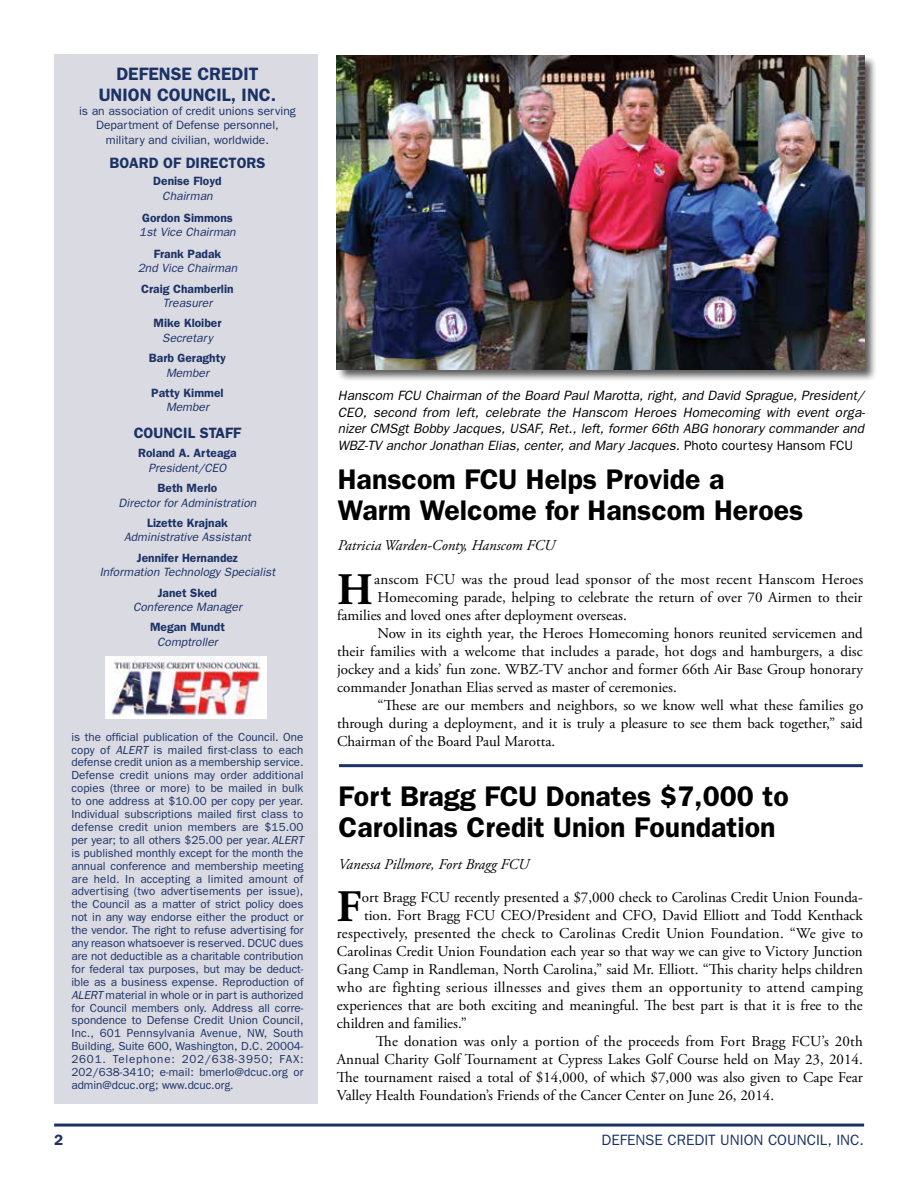
<style>
.page{position:relative;width:918px;height:1188px;background:#fff}
.page>*{position:absolute;margin:0;border:0;box-sizing:border-box;transform-origin:0 0}
.t1{font:700 45px "Adobe Garamond Pro";color:#000}
.t2{font:600 28.5px/31.5px "Franklin Gothic";color:#000}
.t3{font:600 18px/20.2px "Franklin Gothic";color:#1b3265;text-align:center}
.t4{font:15px "Adobe Garamond Pro";color:#000}
.t5{font:15px "Adobe Garamond Pro";letter-spacing:.02em;color:#000}
.t6{font:italic 15px "Adobe Garamond Pro";color:#000}
.t7{font:15px "Franklin Gothic";color:#1b3265}
.t8{font:600 15px "Franklin Gothic";color:#1b3265}
.t9{font:italic 13.5px/16.5px "Franklin Gothic";color:#000;text-align:justify}
.t10{font:italic 12px "Franklin Gothic";color:#1b3265}
.t11{font:600 12px "Franklin Gothic";color:#1b3265}
.t12{font:12px/14.4px "Franklin Gothic";color:#1b3265;text-align:center}
.t13{font:11.7px/12.9px "Franklin Gothic";letter-spacing:.01em;color:#1b3265;text-align:justify}
.s1{font-style:italic}
.s2{font-style:normal}
</style>
<div class="page">
<div style="left:54px;top:54px;width:263px;height:1050px;background:#dadae3"></div>
<hr style="left:54px;top:1124px;width:810px;height:3px;background:#1b3265">
<img style="left:106px;top:657px;width:161px;height:62px">
<hr style="left:339px;top:764px;width:524px;height:3px;background:#1b3265">
<div style="left:336px;top:55px;width:541px;height:328px;background:#000;opacity:.65"></div>
<img style="left:337px;top:56px;width:527px;height:313px">
<p class="t3" style="left:99px;top:64px;width:179px">DEFENSE CREDIT<br>UNION COUNCIL, INC.</p>
<p class="t12" style="left:79px;top:104px;width:218px">is an association of credit unions serving<br>Department of Defense personnel, military and civilian, worldwide.</p>
<p class="t8" style="left:109px;top:154px;width:157px">BOARD OF DIRECTORS</p>
<p class="t11" style="left:153px;top:174px;width:70px">Denise Floyd</p>
<p class="t10" style="left:162px;top:189px;width:52px">Chairman</p>
<p class="t11" style="left:142px;top:210px;width:92px">Gordon Simmons</p>
<p class="t10" style="left:139px;top:225px;width:98px">1st Vice Chairman</p>
<p class="t11" style="left:154px;top:247px;width:69px">Frank Padak</p>
<p class="t10" style="left:138px;top:261px;width:101px">2nd Vice Chairman</p>
<p class="t11" style="left:141px;top:281px;width:94px">Craig Chamberlin</p>
<p class="t10" style="left:163px;top:296px;width:51px">Treasurer</p>
<p class="t11" style="left:154px;top:316px;width:69px">Mike Kloiber</p>
<p class="t10" style="left:162px;top:331px;width:52px">Secretary</p>
<p class="t11" style="left:149px;top:351px;width:79px">Barb Geraghty</p>
<p class="t10" style="left:166px;top:366px;width:44px">Member</p>
<p class="t11" style="left:151px;top:386px;width:74px">Patty Kimmel</p>
<p class="t10" style="left:166px;top:401px;width:44px">Member</p>
<p class="t8" style="left:134px;top:424px;width:109px">COUNCIL STAFF</p>
<p class="t11" style="left:138px;top:446px;width:100px">Roland A. Arteaga</p>
<p class="t10" style="left:149px;top:461px;width:79px">President/CEO</p>
<p class="t11" style="left:158px;top:481px;width:61px">Beth Merlo</p>
<p class="t10" style="left:119px;top:496px;width:139px">Director for Administration</p>
<p class="t11" style="left:147px;top:516px;width:82px">Lizette Krajnak</p>
<p class="t10" style="left:124px;top:530px;width:128px">Administrative Assistant</p>
<p class="t11" style="left:137px;top:551px;width:103px">Jennifer Hernandez</p>
<p class="t10" style="left:100px;top:565px;width:177px">Information Technology Specialist</p>
<p class="t11" style="left:158px;top:585px;width:61px">Janet Sked</p>
<p class="t10" style="left:133px;top:600px;width:110px">Conference Manager</p>
<p class="t11" style="left:150px;top:620px;width:76px">Megan Mundt</p>
<p class="t10" style="left:157px;top:635px;width:62px">Comptroller</p>
<p class="t13" style="left:71px;top:730px;width:234px">is the official publication of the Council. One copy of <span class="s1">ALERT</span> is mailed first-class to each defense credit union as a membership service.<br>Defense credit unions may order additional copies (three or more) to be mailed in bulk to one address at $10.00 per copy per year.<br>Individual subscriptions mailed first class to defense credit union members are $15.00 per year; to all others $25.00 per year.<span class="s1">ALERT </span>is published monthly except for the month the annual conference and membership meeting are held. In accepting a limited amount of advertising (two advertisements per issue), the Council as a matter of strict policy does not in any way endorse either the product or the vendor. The right to refuse advertising for any reason whatsoever is reserved. DCUC dues are not deductible as a charitable contribution for federal tax purposes, but may be deduct&shy;ible as a business expense. Reproduction of <span class="s1">ALERT</span> material in whole or in part is authorized for Council members only. Address all corre&shy;spondence to Defense Credit Union Council, Inc., 601 Pennsylvania Avenue, NW, South Building, Suite 600, Washington, D.C. 20004- 2601. Telephone: 202/638-3950; FAX:<br>202/638-3410; e-mail: bmerlo@dcuc.org or admin@dcuc.org; www.dcuc.org.</p>
<p class="t9" style="left:338px;top:387px;width:529px">Hanscom FCU Chairman of the Board Paul Marotta, right, and David Sprague, President/ CEO, second from left, celebrate the Hanscom Heroes Homecoming with event orga&shy;nizer CMSgt Bobby Jacques, USAF, Ret., left, former 66th ABG honorary commander and WBZ-TV anchor Jonathan Elias, center, and Mary Jacques. <span class="s2">Photo courtesy Hansom FCU</span></p>
<h2 class="t2" style="left:338px;top:462px;width:467px">Hanscom FCU Helps Provide a<br>Warm Welcome for Hanscom Heroes</h2>
<p class="t6" style="left:338px;top:536px;width:219px">Patricia Warden-Conty, Hanscom FCU</p>
<h1 class="t1" style="left:337px;top:563px;width:37px">H</h1>
<p class="t4" style="left:374px;top:571px;width:491px">anscom FCU was the proud lead sponsor of the most recent Hanscom Heroes</p>
<p class="t4" style="left:378px;top:589px;width:486px">Homecoming parade, helping to celebrate the return of over 70 Airmen to their</p>
<p class="t4" style="left:337px;top:607px;width:291px">families and loved ones after deployment overseas.</p>
<p class="t4" style="left:378px;top:625px;width:487px">Now in its eighth year, the Heroes Homecoming honors reunited servicemen and</p>
<p class="t4" style="left:337px;top:643px;width:527px">their families with a welcome that includes a parade, hot dogs and hamburgers, a disc</p>
<p class="t4" style="left:337px;top:661px;width:527px">jockey and a kids’ fun zone. WBZ-TV anchor and former 66th Air Base Group honorary</p>
<p class="t4" style="left:337px;top:679px;width:341px">commander Jonathan Elias served as master of ceremonies.</p>
<p class="t4" style="left:378px;top:697px;width:487px">“These are our members and neighbors, so we know well what these families go</p>
<p class="t4" style="left:337px;top:715px;width:527px">through during a deployment, and it is truly a pleasure to see them back together,” said</p>
<p class="t4" style="left:337px;top:733px;width:220px">Chairman of the Board Paul Marotta.</p>
<h2 class="t2" style="left:339px;top:779px;width:452px">Fort Bragg FCU Donates $7,000 to<br>Carolinas Credit Union Foundation</h2>
<p class="t6" style="left:339px;top:855px;width:192px">Vanessa Pillmore, Fort Bragg FCU</p>
<h1 class="t1" style="left:337px;top:881px;width:26px">F</h1>
<p class="t4" style="left:362px;top:888px;width:503px">ort Bragg FCU recently presented a $7,000 check to Carolinas Credit Union Founda-</p>
<p class="t4" style="left:364px;top:906px;width:500px">tion. Fort Bragg FCU CEO/President and CFO, David Elliott and Todd Kenthack</p>
<p class="t4" style="left:337px;top:924px;width:528px">respectively, presented the check to Carolinas Credit Union Foundation. “We give to</p>
<p class="t4" style="left:337px;top:942px;width:527px">Carolinas Credit Union Foundation each year so that way we can give to Victory Junction</p>
<p class="t4" style="left:337px;top:960px;width:527px">Gang Camp in Randleman, North Carolina,” said Mr. Elliott. “This charity helps children</p>
<p class="t5" style="left:337px;top:978px;width:528px">who are fighting serious illnesses and gives them an opportunity to attend camping</p>
<p class="t4" style="left:337px;top:996px;width:527px">experiences that are both exciting and meaningful. The best part is that it is free to the</p>
<p class="t4" style="left:337px;top:1014px;width:131px">children and families.”</p>
<p class="t4" style="left:376px;top:1032px;width:488px">The donation was only a portion of the proceeds from Fort Bragg FCU’s 20th</p>
<p class="t4" style="left:337px;top:1050px;width:527px">Annual Charity Golf Tournament at Cypress Lakes Golf Course held on May 23, 2014.</p>
<p class="t4" style="left:337px;top:1068px;width:527px">The tournament raised a total of $14,000, of which $7,000 was also given to Cape Fear</p>
<p class="t4" style="left:337px;top:1086px;width:439px">Valley Health Foundation’s Friends of the Cancer Center on June 26, 2014.</p>
<p class="t8" style="left:54px;top:1131px;width:10px">2</p>
<p class="t7" style="left:602px;top:1132px;width:264px">DEFENSE CREDIT UNION COUNCIL, INC.</p>
</div>
